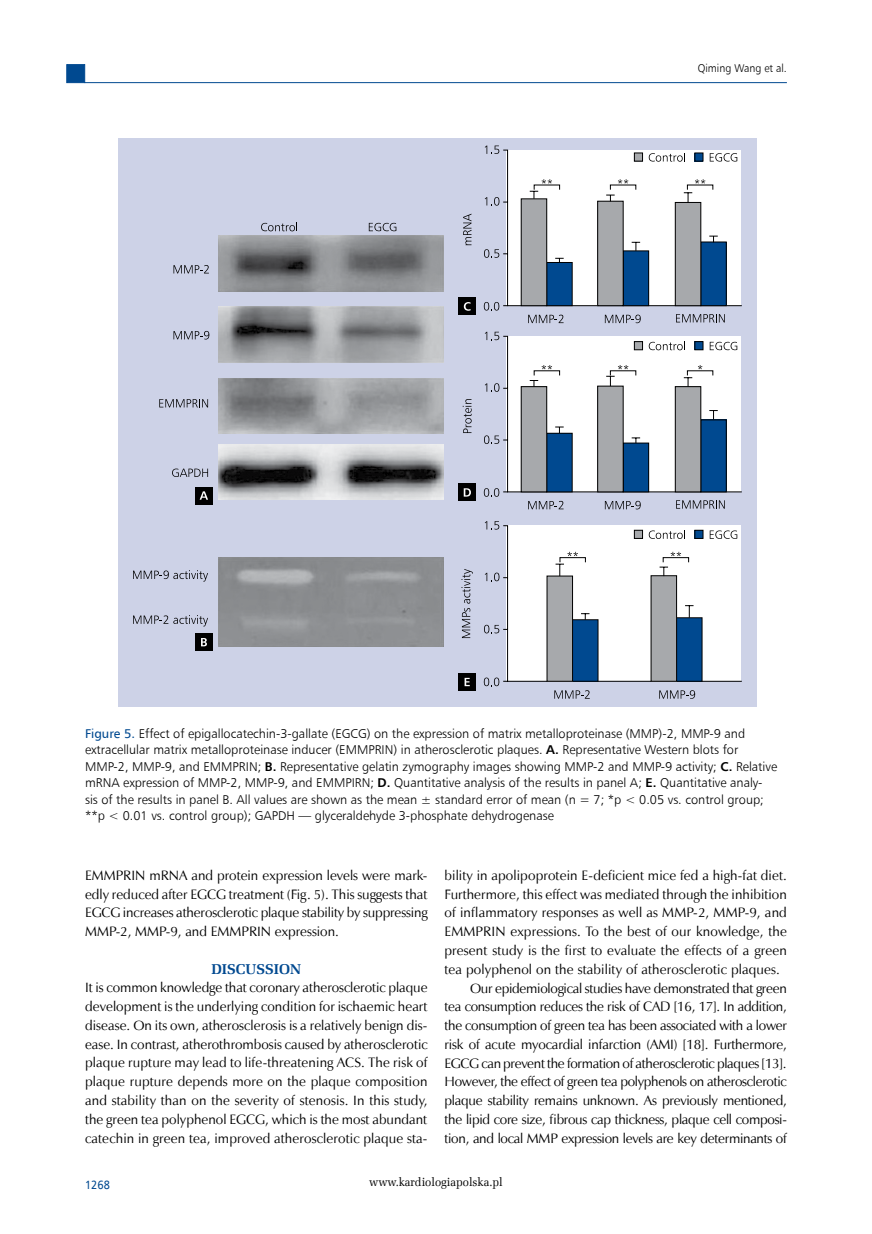
<style>
.page{position:relative;width:872px;height:1234px;background:#fff}
.page>*{position:absolute;margin:0;border:0;box-sizing:border-box;transform-origin:0 0}
._06_Srodtytul_1{font:700 14.25px "Zapf Ellipt EU";color:#004990}
._09_Tekst_pierwszy_A{font:13.65px/18.8px "Zapf Humnst EU";letter-spacing:.01em;color:#000;text-align:justify}
._09_Tekst_ANG{font:13.65px/18.8px "Zapf Humnst EU";letter-spacing:-.02em;color:#000;text-align:justify}
._26_Rycina_podpis{font:12.75px/16.5px "Humnst 777 Lt EU";color:#000}
.t1{font:12px "Zapf Ellipt EU";color:#000;scale:.95 1}
.t2{font:12px "Humnst 777 EU";color:#004990;scale:.9 1}
.t3{font:11.25px "Humnst 777 Lt EU";color:#000;scale:.95 1}
.s1{font-family:"Humnst 777 EU";color:#004990}
.s2{font-family:"Humnst 777 EU";font-weight:700}
</style>
<div class="page">
<svg style="left:118px;top:138px;width:638px;height:568px;background:#c1c6d7"></svg>
<svg style="left:463px;top:214px;width:8px;height:31px"></svg>
<svg style="left:463px;top:399px;width:8px;height:34px"></svg>
<svg style="left:461px;top:569px;width:12px;height:69px"></svg>
<svg style="left:484px;top:145px;width:258px;height:178px"></svg>
<svg style="left:484px;top:332px;width:258px;height:177px"></svg>
<svg style="left:484px;top:521px;width:258px;height:177px"></svg>
<div style="left:663px;top:557px;width:26px;height:5px;border:1px solid #000"></div>
<div style="left:560px;top:557px;width:25px;height:5px;border:1px solid #000"></div>
<div style="left:634px;top:153px;width:8px;height:8px;background:#a7a9ac"></div>
<div style="left:634px;top:152px;width:9px;height:9px;border:1px solid #000"></div>
<div style="left:634px;top:341px;width:8px;height:9px;background:#a7a9ac"></div>
<div style="left:634px;top:341px;width:9px;height:9px;border:1px solid #000"></div>
<div style="left:634px;top:530px;width:8px;height:8px;background:#a7a9ac"></div>
<div style="left:634px;top:529px;width:9px;height:9px;border:1px solid #000"></div>
<div style="left:695px;top:153px;width:8px;height:8px;background:#004990"></div>
<div style="left:694px;top:152px;width:9px;height:9px;border:1px solid #000"></div>
<div style="left:695px;top:341px;width:8px;height:9px;background:#004990"></div>
<div style="left:694px;top:341px;width:9px;height:9px;border:1px solid #000"></div>
<div style="left:695px;top:530px;width:8px;height:8px;background:#004990"></div>
<div style="left:694px;top:529px;width:9px;height:9px;border:1px solid #000"></div>
<svg style="left:159px;top:399px;width:49px;height:8px"></svg>
<svg style="left:172px;top:468px;width:36px;height:9px"></svg>
<svg style="left:261px;top:222px;width:36px;height:9px"></svg>
<svg style="left:369px;top:223px;width:27px;height:8px"></svg>
<svg style="left:173px;top:265px;width:36px;height:8px"></svg>
<svg style="left:173px;top:331px;width:36px;height:8px"></svg>
<svg style="left:133px;top:570px;width:75px;height:11px"></svg>
<svg style="left:133px;top:615px;width:75px;height:11px"></svg>
<img style="left:218px;top:236px;width:225px;height:55px">
<img style="left:218px;top:306px;width:225px;height:56px">
<img style="left:218px;top:444px;width:225px;height:55px">
<div style="left:195px;top:487px;width:17px;height:17px;background:#000"></div>
<div style="left:195px;top:633px;width:17px;height:17px;background:#000"></div>
<div style="left:459px;top:298px;width:17px;height:17px;background:#000"></div>
<div style="left:459px;top:484px;width:17px;height:17px;background:#000"></div>
<div style="left:459px;top:673px;width:17px;height:17px;background:#000"></div>
<svg style="left:200px;top:491px;width:8px;height:8px"></svg>
<svg style="left:201px;top:638px;width:6px;height:8px"></svg>
<svg style="left:464px;top:302px;width:6px;height:9px"></svg>
<svg style="left:464px;top:488px;width:7px;height:8px"></svg>
<svg style="left:464px;top:677px;width:6px;height:9px"></svg>
<hr style="left:85px;top:82px;width:702px;height:1px;background:#004990">
<div style="left:66px;top:64px;width:19px;height:19px;background:#004990;border:1px solid #004990"></div>
<p class="t3" style="left:698px;top:61px;width:95px">Qiming Wang et al.</p>
<p class="_26_Rycina_podpis" style="left:85px;top:724px;width:693px"><span class="s1">Figure 5.</span> Effect of epigallocatechin-3-gallate (EGCG) on the expression of matrix metalloproteinase (MMP)-2, MMP-9 and extracellular matrix metalloproteinase inducer (EMMPRIN) in atherosclerotic plaques. <span class="s2">A.</span> Representative Western blots for MMP-2, MMP-9, and EMMPRIN; <span class="s2">B.</span> Representative gelatin zymography images showing MMP-2 and MMP-9 activity; <span class="s2">C.</span> Relative mRNA expression of MMP-2, MMP-9, and EMMPIRN; <span class="s2">D.</span> Quantitative analysis of the results in panel A; <span class="s2">E.</span> Quantitative analy&shy;sis of the results in panel B. All values are shown as the mean ± standard error of mean (n = 7; *p &lt; 0.05 vs. control group; **p &lt; 0.01 vs. control group); GAPDH — glyceraldehyde 3-phosphate dehydrogenase</p>
<p class="_09_Tekst_pierwszy_A" style="left:85px;top:865px;width:344px">EMMPRIN mRNA and protein expression levels were mark&shy;edly reduced after EGCG treatment (Fig. 5). This suggests that EGCG increases atherosclerotic plaque stability by suppressing MMP-2, MMP-9, and EMMPRIN expression.</p>
<p class="_06_Srodtytul_1" style="left:211px;top:959px;width:91px">DISCUSSION</p>
<p class="_09_Tekst_pierwszy_A" style="left:85px;top:978px;width:344px">It is common knowledge that coronary atherosclerotic plaque development is the underlying condition for ischaemic heart disease. On its own, atherosclerosis is a relatively benign dis&shy;ease. In contrast, atherothrombosis caused by atherosclerotic plaque rupture may lead to life-threatening ACS. The risk of plaque rupture depends more on the plaque composition and stability than on the severity of stenosis. In this study, the green tea polyphenol EGCG, which is the most abundant catechin in green tea, improved atherosclerotic plaque sta-</p>
<p class="_09_Tekst_pierwszy_A" style="left:444px;top:865px;width:344px">bility in apolipoprotein E-deficient mice fed a high-fat diet.<br>Furthermore, this effect was mediated through the inhibition of inflammatory responses as well as MMP-2, MMP-9, and EMMPRIN expressions. To the best of our knowledge, the present study is the first to evaluate the effects of a green tea polyphenol on the stability of atherosclerotic plaques.</p>
<p class="_09_Tekst_ANG" style="left:444px;top:978px;width:344px;text-indent:26px">Our epidemiological studies have demonstrated that green tea consumption reduces the risk of CAD [16, 17]. In addition, the consumption of green tea has been associated with a lower risk of acute myocardial infarction (AMI) [18]. Furthermore, EGCG can prevent the formation of atherosclerotic plaques [13].<br>However, the effect of green tea polyphenols on atherosclerotic plaque stability remains unknown. As previously mentioned, the lipid core size, fibrous cap thickness, plaque cell composi&shy;tion, and local MMP expression levels are key determinants of</p>
<p class="t2" style="left:85px;top:1176px;width:29px">1268</p>
<p class="t1" style="left:369px;top:1173px;width:142px">www.kardiologiapolska.pl</p>
</div>
